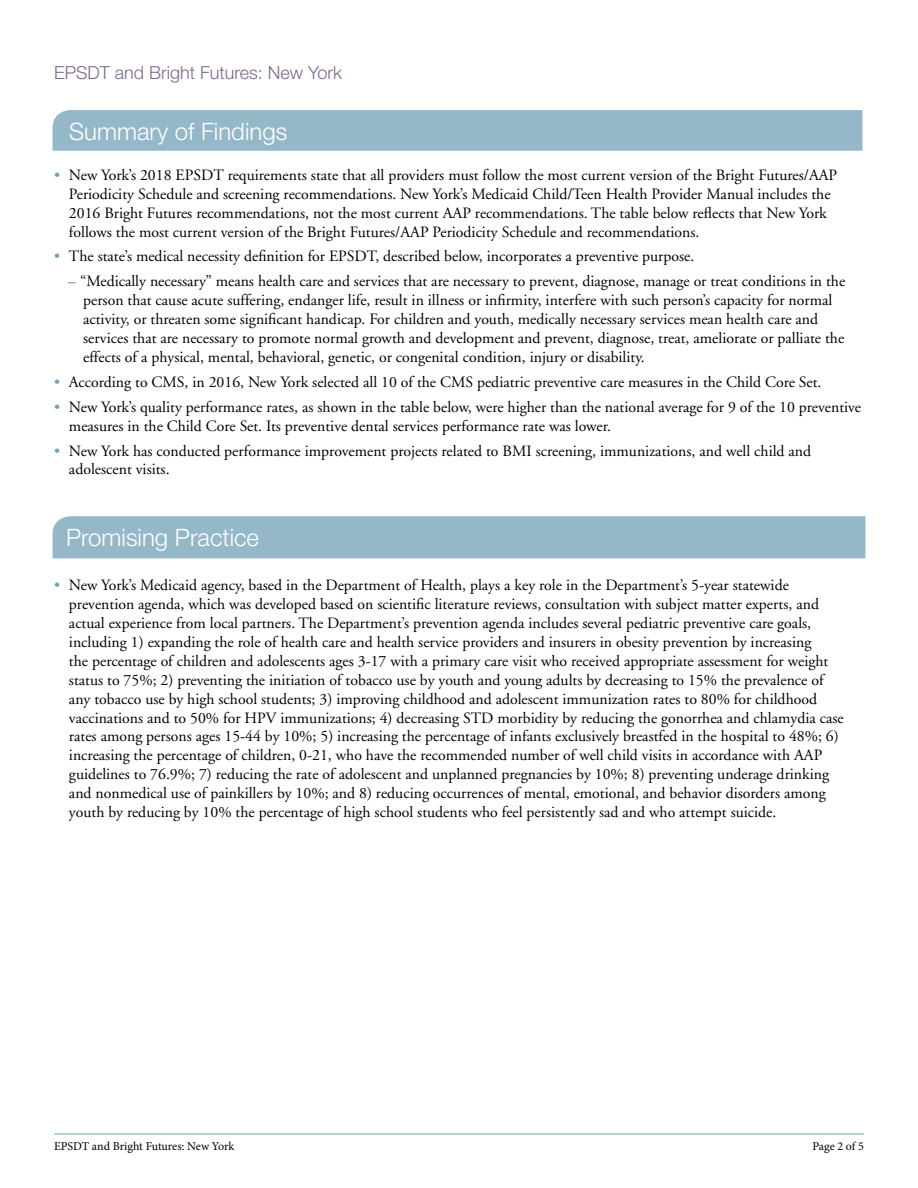
<style>
.page{position:relative;width:918px;height:1188px;background:#fff}
.page>*{position:absolute;margin:0;border:0;box-sizing:border-box;transform-origin:0 0}
.t1{font:300 24px "Helvetica Neue";color:#fff}
.t2{font:300 18px "Helvetica Neue";color:#7c6990}
.t3{font:15.75px/18.9px "Adobe Garamond";color:#000}
.t4{font:12px "Minion Pro";letter-spacing:-.01em;color:#000}
.s1{color:#6ba2b8}
.s2{font-weight:700;color:#6ba2b8}
</style>
<div class="page">
<hr style="left:54px;top:1134px;width:810px;height:1px;background:#6ba2b8">
<div style="left:52px;top:110px;width:810px;height:41px;background:#95b8c9"></div>
<div style="left:52px;top:516px;width:814px;height:42px;background:#95b8c9"></div>
<p class="t2" style="left:54px;top:62px;width:290px">EPSDT and Bright Futures: New York</p>
<h1 class="t1" style="left:69px;top:117px;width:220px">Summary of Findings</h1>
<p class="t3" style="left:69px;top:166px;width:770px;text-indent:-15px"><span class="s1">•</span> New York’s 2018 EPSDT requirements state that all providers must follow the most current version of the Bright Futures/AAP Periodicity Schedule and screening recommendations. New York’s Medicaid Child/Teen Health Provider Manual includes the 2016 Bright Futures recommendations, not the most current AAP recommendations. The table below reflects that New York follows the most current version of the Bright Futures/AAP Periodicity Schedule and recommendations.</p>
<p class="t3" style="left:54px;top:247px;width:642px"><span class="s1">•</span> The state’s medical necessity definition for EPSDT, described below, incorporates a preventive purpose.</p>
<p class="t3" style="left:83px;top:272px;width:764px;text-indent:-15px"><span class="s2">–</span> “Medically necessary” means health care and services that are necessary to prevent, diagnose, manage or treat conditions in the person that cause acute suffering, endanger life, result in illness or infirmity, interfere with such person’s capacity for normal activity, or threaten some significant handicap. For children and youth, medically necessary services mean health care and services that are necessary to promote normal growth and development and prevent, diagnose, treat, ameliorate or palliate the effects of a physical, mental, behavioral, genetic, or congenital condition, injury or disability.</p>
<p class="t3" style="left:54px;top:373px;width:769px"><span class="s1">•</span> According to CMS, in 2016, New York selected all 10 of the CMS pediatric preventive care measures in the Child Core Set.</p>
<p class="t3" style="left:69px;top:398px;width:794px;text-indent:-15px"><span class="s1">•</span> New York’s quality performance rates, as shown in the table below, were higher than the national average for 9 of the 10 preventive measures in the Child Core Set. Its preventive dental services performance rate was lower.</p>
<p class="t3" style="left:69px;top:442px;width:744px;text-indent:-15px"><span class="s1">•</span> New York has conducted performance improvement projects related to BMI screening, immunizations, and well child and adolescent visits.</p>
<h1 class="t1" style="left:66px;top:523px;width:194px">Promising Practice</h1>
<p class="t3" style="left:69px;top:576px;width:776px;text-indent:-15px"><span class="s1">•</span> New York’s Medicaid agency, based in the Department of Health, plays a key role in the Department’s 5-year statewide prevention agenda, which was developed based on scientific literature reviews, consultation with subject matter experts, and actual experience from local partners. The Department’s prevention agenda includes several pediatric preventive care goals, including 1) expanding the role of health care and health service providers and insurers in obesity prevention by increasing<br>the percentage of children and adolescents ages 3-17 with a primary care visit who received appropriate assessment for weight status to 75%; 2) preventing the initiation of tobacco use by youth and young adults by decreasing to 15% the prevalence of any tobacco use by high school students; 3) improving childhood and adolescent immunization rates to 80% for childhood vaccinations and to 50% for HPV immunizations; 4) decreasing STD morbidity by reducing the gonorrhea and chlamydia case rates among persons ages 15-44 by 10%; 5) increasing the percentage of infants exclusively breastfed in the hospital to 48%; 6) increasing the percentage of children, 0-21, who have the recommended number of well child visits in accordance with AAP guidelines to 76.9%; 7) reducing the rate of adolescent and unplanned pregnancies by 10%; 8) preventing underage drinking and nonmedical use of painkillers by 10%; and 8) reducing occurrences of mental, emotional, and behavior disorders among youth by reducing by 10% the percentage of high school students who feel persistently sad and who attempt suicide.</p>
<p class="t4" style="left:54px;top:1138px;width:182px">EPSDT and Bright Futures: New York</p>
<p class="t4" style="left:812px;top:1138px;width:53px">Page 2 of 5</p>
</div>
